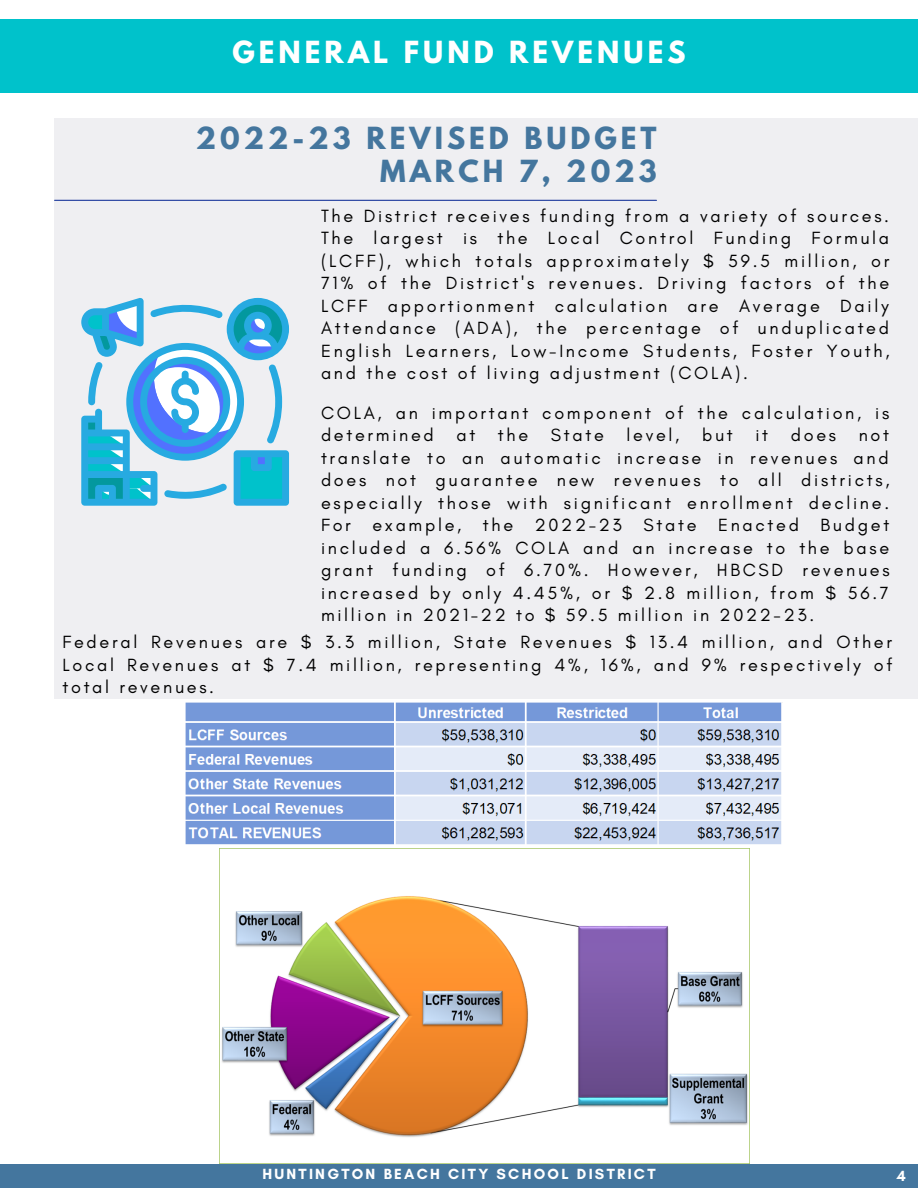
<style>
.page{position:relative;width:918px;height:1188px;background:#fff}
.page>*{position:absolute;margin:0;border:0;box-sizing:border-box;transform-origin:0 0}
.t1{font:700 27px/33.8px "League Spartan";letter-spacing:.15em;color:#44769e;text-align:right}
.t2{font:700 27px "League Spartan";letter-spacing:.15em;color:#fff}
.t3{font:18px/22.5px "Glacial Indifference";letter-spacing:.15em;color:#000;text-align:justify}
.t4{font:700 15px "Glacial Indifference";letter-spacing:.15em;color:#fff}
</style>
<div class="page">
<div style="left:0;top:1165px;width:918px;height:23px;background:#44769e"></div>
<div style="left:0;top:19px;width:918px;height:74px;background:#00c2cb"></div>
<div style="left:54px;top:118px;width:864px;height:580px;background:#efeff2"></div>
<hr style="left:55px;top:200px;width:601px;height:1px;background:#1e3b9d">
<svg style="left:81px;top:298px;width:208px;height:208px"></svg>
<img style="left:220px;top:849px;width:530px;height:315px">
<img style="left:185px;top:703px;width:597px;height:142px">
<h1 class="t2" style="left:232px;top:39px;width:455px">GENERAL FUND REVENUES</h1>
<h1 class="t1" style="left:196px;top:124px;width:462px">2022-23 REVISED BUDGET<br>MARCH 7, 2023</h1>
<p class="t3" style="left:321px;top:204px;width:570px">The District receives funding from a variety of sources.<br>The largest is the Local Control Funding Formula (LCFF), which totals approximately $ 59.5 million, or 71% of the District's revenues. Driving factors of the LCFF apportionment calculation are Average Daily Attendance (ADA), the percentage of unduplicated English Learners, Low-Income Students, Foster Youth, and the cost of living adjustment (COLA).</p>
<p class="t3" style="left:321px;top:401px;width:570px">COLA, an important component of the calculation, is determined</p>
<p class="t3" style="left:456px;top:423px;width:20px">at</p>
<p class="t3" style="left:498px;top:423px;width:32px">the</p>
<p class="t3" style="left:551px;top:423px;width:55px">State</p>
<p class="t3" style="left:627px;top:423px;width:54px">level,</p>
<p class="t3" style="left:702px;top:423px;width:32px">but</p>
<p class="t3" style="left:755px;top:423px;width:14px">it</p>
<p class="t3" style="left:791px;top:423px;width:47px">does</p>
<p class="t3" style="left:321px;top:423px;width:570px;text-indent:538px">not translate to an automatic increase in revenues and does not guarantee new revenues to all districts, especially those with significant enrollment decline.<br>For example, the 2022-23 State Enacted Budget included a 6.56% COLA and an increase to the base grant funding of 6.70%. However, HBCSD revenues increased by only 4.45%, or $ 2.8 million, from $ 56.7 million in 2021-22 to $ 59.5 million in 2022-23.</p>
<p class="t3" style="left:62px;top:631px;width:832px">Federal Revenues are $ 3.3 million, State Revenues $ 13.4 million, and Other Local Revenues at $ 7.4 million, representing 4%, 16%, and 9% respectively of total revenues.</p>
<p class="t4" style="left:262px;top:1165px;width:395px">HUNTINGTON BEACH CITY SCHOOL DISTRICT</p>
<p class="t4" style="left:897px;top:1167px;width:11px">4</p>
</div>
